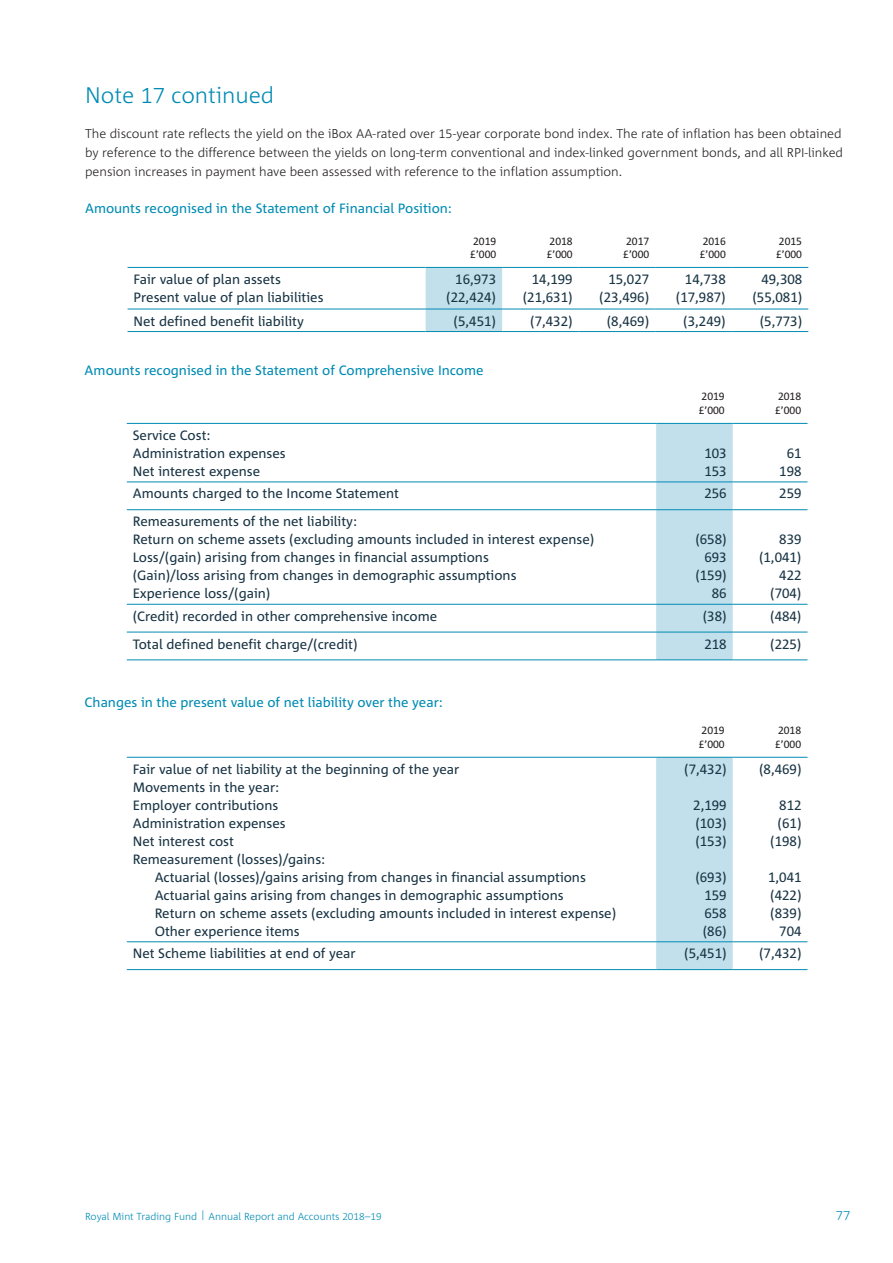
<style>
.page{position:relative;width:893px;height:1263px;background:#fff}
.page>*{position:absolute;margin:0;border:0;box-sizing:border-box;transform-origin:0 0}
.t1{font:300 22.5px "Corpid C3";color:#008bb3}
.t2{font:13.5px/18px "Corpid C3";color:#193444;text-align:right}
.t3{font:13.5px "Corpid C3";color:#008bb3}
.t4{font:300 13.2px "Corpid C3";color:#008bb3}
.t5{font:300 12.75px/18.8px "Corpid C3";color:#231f20;text-align:justify}
.t6{font:10.5px/13.5px "Corpid C3";color:#231f20}
.t7{font:300 10.2px "Corpid C3";color:#008bb3}
</style>
<div class="page">
<div style="left:426px;top:268px;width:76px;height:63px;background:#c2dfec"></div>
<hr style="left:128px;top:267px;width:298px;height:1px;background:#008bb3">
<hr style="left:426px;top:267px;width:76px;height:1px;background:#008bb3">
<hr style="left:502px;top:267px;width:77px;height:1px;background:#008bb3">
<hr style="left:579px;top:267px;width:76px;height:1px;background:#008bb3">
<hr style="left:655px;top:267px;width:77px;height:1px;background:#008bb3">
<hr style="left:732px;top:267px;width:76px;height:1px;background:#008bb3">
<hr style="left:128px;top:309px;width:298px;height:1px;background:#008bb3">
<hr style="left:128px;top:331px;width:298px;height:1px;background:#008bb3">
<hr style="left:426px;top:309px;width:76px;height:1px;background:#008bb3">
<hr style="left:426px;top:331px;width:76px;height:1px;background:#008bb3">
<hr style="left:502px;top:309px;width:77px;height:1px;background:#008bb3">
<hr style="left:502px;top:331px;width:77px;height:1px;background:#008bb3">
<hr style="left:579px;top:309px;width:76px;height:1px;background:#008bb3">
<hr style="left:579px;top:331px;width:76px;height:1px;background:#008bb3">
<hr style="left:655px;top:309px;width:77px;height:1px;background:#008bb3">
<hr style="left:655px;top:331px;width:77px;height:1px;background:#008bb3">
<hr style="left:732px;top:309px;width:76px;height:1px;background:#008bb3">
<hr style="left:732px;top:331px;width:76px;height:1px;background:#008bb3">
<div style="left:656px;top:424px;width:77px;height:235px;background:#c2dfec"></div>
<hr style="left:127px;top:423px;width:529px;height:1px;background:#008bb3">
<hr style="left:656px;top:423px;width:77px;height:1px;background:#008bb3">
<hr style="left:733px;top:423px;width:74px;height:1px;background:#008bb3">
<hr style="left:127px;top:481px;width:529px;height:1px;background:#008bb3">
<hr style="left:656px;top:481px;width:77px;height:1px;background:#008bb3">
<hr style="left:733px;top:481px;width:74px;height:1px;background:#008bb3">
<hr style="left:127px;top:509px;width:529px;height:1px;background:#008bb3">
<hr style="left:656px;top:509px;width:77px;height:1px;background:#008bb3">
<hr style="left:733px;top:509px;width:74px;height:1px;background:#008bb3">
<hr style="left:127px;top:604px;width:529px;height:1px;background:#008bb3">
<hr style="left:656px;top:604px;width:77px;height:1px;background:#008bb3">
<hr style="left:733px;top:604px;width:74px;height:1px;background:#008bb3">
<hr style="left:127px;top:632px;width:529px;height:1px;background:#008bb3">
<hr style="left:127px;top:659px;width:529px;height:1px;background:#008bb3">
<hr style="left:656px;top:632px;width:77px;height:1px;background:#008bb3">
<hr style="left:733px;top:632px;width:74px;height:1px;background:#008bb3">
<hr style="left:656px;top:659px;width:77px;height:1px;background:#008bb3">
<hr style="left:733px;top:659px;width:74px;height:1px;background:#008bb3">
<div style="left:656px;top:758px;width:77px;height:211px;background:#c2dfec"></div>
<hr style="left:127px;top:757px;width:529px;height:1px;background:#008bb3">
<hr style="left:656px;top:757px;width:77px;height:1px;background:#008bb3">
<hr style="left:733px;top:757px;width:74px;height:1px;background:#008bb3">
<hr style="left:127px;top:941px;width:529px;height:1px;background:#008bb3">
<hr style="left:127px;top:969px;width:529px;height:1px;background:#008bb3">
<hr style="left:656px;top:941px;width:77px;height:1px;background:#008bb3">
<hr style="left:733px;top:941px;width:74px;height:1px;background:#008bb3">
<hr style="left:656px;top:969px;width:77px;height:1px;background:#008bb3">
<hr style="left:733px;top:969px;width:74px;height:1px;background:#008bb3">
<h1 class="t1" style="left:85px;top:81px;width:191px">Note 17 continued</h1>
<p class="t5" style="left:85px;top:124px;width:760px">The discount rate reflects the yield on the iBox AA-rated over 15-year corporate bond index. The rate of inflation has been obtained by reference to the difference between the yields on long-term conventional and index-linked government bonds, and all RPI-linked pension increases in payment have been assessed with reference to the inflation assumption.</p>
<p class="t3" style="left:85px;top:200px;width:368px">Amounts recognised in the Statement of Financial Position:</p>
<p class="t6" style="left:470px;top:234px;width:27px">2019 £’000</p>
<p class="t6" style="left:547px;top:234px;width:27px">2018 £’000</p>
<p class="t6" style="left:623px;top:234px;width:27px">2017 £’000</p>
<p class="t6" style="left:700px;top:234px;width:27px">2016 £’000</p>
<p class="t6" style="left:776px;top:234px;width:27px">2015 £’000</p>
<p class="t2" style="left:134px;top:270px;width:192px;text-align:left">Fair value of plan assets<br>Present value of plan liabilities</p>
<p class="t2" style="left:446px;top:270px;width:51px">16,973 (22,424)</p>
<p class="t2" style="left:523px;top:270px;width:51px">14,199 (21,631)</p>
<p class="t2" style="left:599px;top:270px;width:51px">15,027 (23,496)</p>
<p class="t2" style="left:676px;top:270px;width:51px">14,738 (17,987)</p>
<p class="t2" style="left:752px;top:270px;width:51px">49,308 (55,081)</p>
<p class="t2" style="left:134px;top:311px;width:172px">Net defined benefit liability</p>
<p class="t2" style="left:454px;top:311px;width:44px">(5,451)</p>
<p class="t2" style="left:530px;top:311px;width:44px">(7,432)</p>
<p class="t2" style="left:607px;top:311px;width:44px">(8,469)</p>
<p class="t2" style="left:683px;top:311px;width:44px">(3,249)</p>
<p class="t2" style="left:760px;top:311px;width:44px">(5,773)</p>
<p class="t3" style="left:85px;top:362px;width:400px">Amounts recognised in the Statement of Comprehensive Income</p>
<p class="t2" style="left:133px;top:426px;width:154px;text-align:left">Service Cost:<br>Administration expenses<br>Net interest expense</p>
<p class="t6" style="left:699px;top:389px;width:27px">2019 £’000</p>
<p class="t6" style="left:775px;top:389px;width:27px">2018 £’000</p>
<p class="t2" style="left:704px;top:444px;width:24px;text-align:left">103<br>153</p>
<p class="t2" style="left:779px;top:444px;width:24px;text-align:center">61<br>198</p>
<p class="t2" style="left:133px;top:484px;width:268px">Amounts charged to the Income Statement</p>
<p class="t2" style="left:704px;top:484px;width:24px">256</p>
<p class="t2" style="left:779px;top:484px;width:24px">259</p>
<p class="t2" style="left:133px;top:512px;width:463px;text-align:left">Remeasurements of the net liability:<br>Return on scheme assets (excluding amounts included in interest expense)<br>Loss/(gain) arising from changes in financial assumptions<br>(Gain)/loss arising from changes in demographic assumptions<br>Experience loss/(gain)</p>
<p class="t2" style="left:695px;top:530px;width:33px">(658)<br>693 (159)<br>86</p>
<p class="t2" style="left:759px;top:530px;width:44px">839 (1,041)<br>422 (704)</p>
<p class="t2" style="left:133px;top:607px;width:306px">(Credit) recorded in other comprehensive income</p>
<p class="t2" style="left:703px;top:607px;width:25px">(38)</p>
<p class="t2" style="left:770px;top:607px;width:33px">(484)</p>
<p class="t2" style="left:133px;top:634px;width:226px">Total defined benefit charge/(credit)</p>
<p class="t2" style="left:704px;top:634px;width:24px">218</p>
<p class="t2" style="left:770px;top:634px;width:33px">(225)</p>
<p class="t3" style="left:85px;top:694px;width:360px">Changes in the present value of net liability over the year:</p>
<p class="t2" style="left:133px;top:760px;width:328px;text-align:left">Fair value of net liability at the beginning of the year<br>Movements in the year:<br>Employer contributions<br>Administration expenses<br>Net interest cost<br>Remeasurement (losses)/gains:</p>
<p class="t2" style="left:155px;top:868px;width:463px;text-align:left">Actuarial (losses)/gains arising from changes in financial assumptions Actuarial gains arising from changes in demographic assumptions<br>Return on scheme assets (excluding amounts included in interest expense)<br>Other experience items</p>
<p class="t6" style="left:699px;top:724px;width:27px">2019 £’000</p>
<p class="t6" style="left:775px;top:724px;width:27px">2018 £’000</p>
<p class="t2" style="left:684px;top:760px;width:44px">(7,432)</p>
<p class="t2" style="left:693px;top:796px;width:35px;text-align:justify">2,199 (103) (153)</p>
<p class="t2" style="left:703px;top:868px;width:25px;text-align:justify;text-indent:-7px">(693)<br>159<br>658 (86)</p>
<p class="t2" style="left:759px;top:760px;width:44px">(8,469)</p>
<p class="t2" style="left:770px;top:796px;width:33px">812 (61) (198)</p>
<p class="t2" style="left:768px;top:868px;width:35px">1,041 (422) (839)<br>704</p>
<p class="t2" style="left:133px;top:944px;width:224px">Net Scheme liabilities at end of year</p>
<p class="t2" style="left:684px;top:944px;width:44px">(5,451)</p>
<p class="t2" style="left:759px;top:944px;width:44px">(7,432)</p>
<p class="t7" style="left:85px;top:1210px;width:298px">Royal Mint Trading Fund | Annual Report and Accounts 2018–19</p>
<p class="t4" style="left:836px;top:1207px;width:16px">77</p>
</div>
